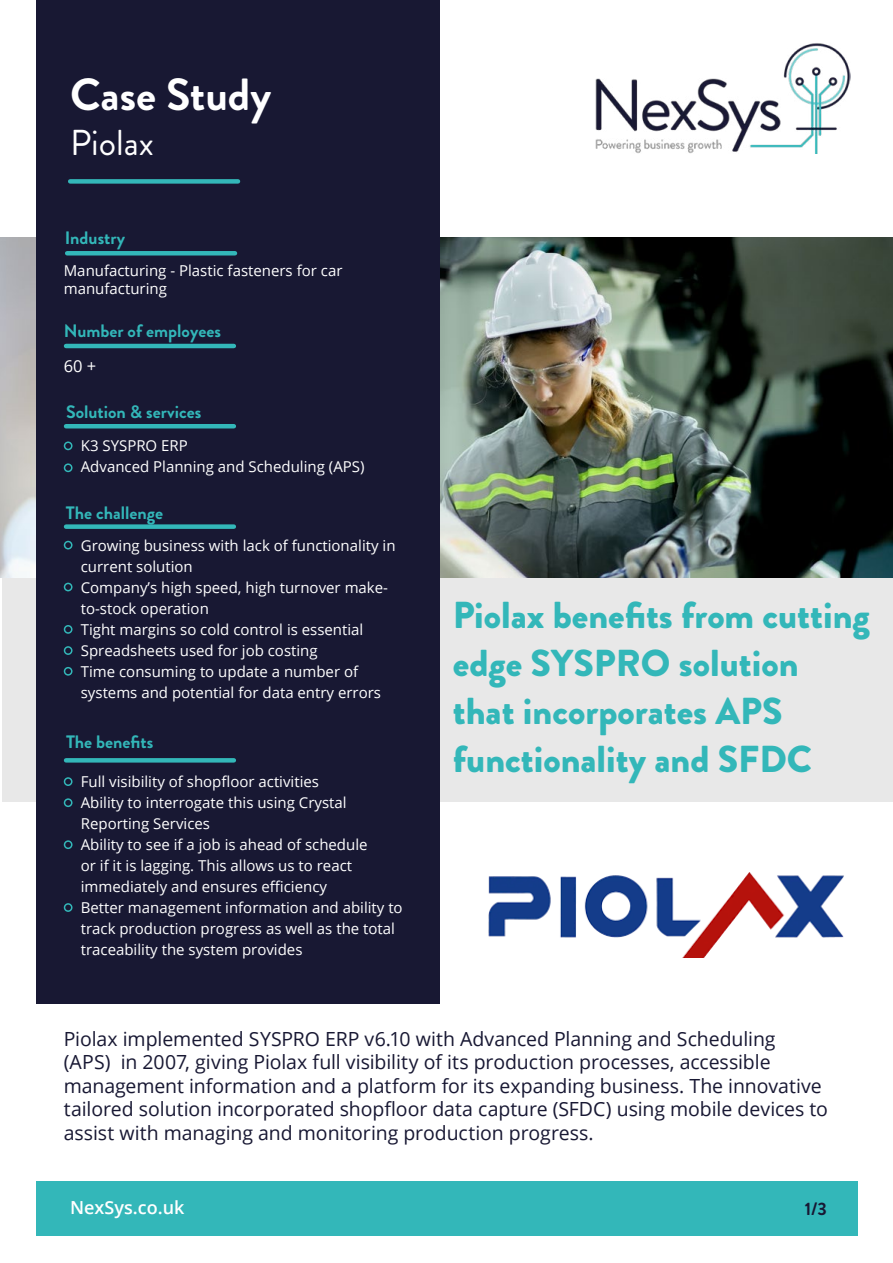
<style>
.page{position:relative;width:893px;height:1263px;background:#fff}
.page>*{position:absolute;margin:0;border:0;box-sizing:border-box;transform-origin:0 0}
.t1{font:700 45px "Brandon Grotesque";color:#fff}
.t2{font:900 37.5px/48px "Brandon Grotesque";color:#33b7b9}
.t3{font:36px "Brandon Grotesque";color:#fff}
.t4{font:19.5px/23.4px "Open Sans";letter-spacing:-.005em;color:#181833}
.t5{font:700 18px "Brandon Grotesque";color:#33b7b9}
.t6{font:600 18px "Open Sans";color:#fff}
.t7{font:700 18px "Brandon Grotesque";color:#181833}
.t8{font:16.5px "Open Sans";color:#fff}
.t9{font:15px/21px "Open Sans";color:#fff}
</style>
<div class="page">
<img style="left:595px;top:43px;width:255px;height:111px">
<div style="left:2px;top:557px;width:891px;height:244px;background:#e8e8e8"></div>
<img style="left:0;top:237px;width:893px;height:340px">
<div style="left:36px;top:0;width:404px;height:1003px;background:#181833"></div>
<div style="left:70px;top:179px;width:168px;height:5px;background:#33b7b9"></div>
<div style="left:36px;top:1181px;width:822px;height:54px;background:#33b7b9"></div>
<hr style="left:67px;top:251px;width:168px;height:4px;background:#33b7b9">
<hr style="left:66px;top:344px;width:168px;height:4px;background:#33b7b9">
<hr style="left:66px;top:424px;width:168px;height:4px;background:#33b7b9">
<div style="left:64px;top:441px;width:9px;height:9px;border:2px solid #33b7b9;border-radius:50%"></div>
<div style="left:64px;top:463px;width:9px;height:9px;border:2px solid #33b7b9;border-radius:50%"></div>
<div style="left:66px;top:758px;width:168px;height:5px;background:#33b7b9"></div>
<div style="left:64px;top:777px;width:9px;height:9px;border:2px solid #33b7b9;border-radius:50%"></div>
<div style="left:64px;top:840px;width:9px;height:9px;border:2px solid #33b7b9;border-radius:50%"></div>
<div style="left:64px;top:798px;width:9px;height:9px;border:2px solid #33b7b9;border-radius:50%"></div>
<div style="left:64px;top:903px;width:9px;height:9px;border:2px solid #33b7b9;border-radius:50%"></div>
<img style="left:488px;top:872px;width:356px;height:86px">
<div style="left:66px;top:524px;width:168px;height:5px;background:#33b7b9"></div>
<div style="left:64px;top:541px;width:9px;height:8px;border:2px solid #33b7b9;border-radius:50%"></div>
<div style="left:64px;top:583px;width:9px;height:8px;border:2px solid #33b7b9;border-radius:50%"></div>
<div style="left:64px;top:646px;width:9px;height:9px;border:2px solid #33b7b9;border-radius:50%"></div>
<div style="left:64px;top:625px;width:9px;height:9px;border:2px solid #33b7b9;border-radius:50%"></div>
<div style="left:64px;top:667px;width:9px;height:9px;border:2px solid #33b7b9;border-radius:50%"></div>
<h1 class="t1" style="left:70px;top:63px;width:203px">Case Study</h1>
<h3 class="t3" style="left:70px;top:118px;width:85px">Piolax</h3>
<p class="t5" style="left:65px;top:225px;width:62px">Industry</p>
<p class="t9" style="left:64px;top:261px;width:280px;line-height:18px">Manufacturing - Plastic fasteners for car manufacturing</p>
<p class="t5" style="left:64px;top:318px;width:159px">Number of employees</p>
<p class="t8" style="left:64px;top:354px;width:34px">60 +</p>
<p class="t5" style="left:66px;top:399px;width:137px">Solution &amp; services</p>
<p class="t9" style="left:81px;top:435px;width:285px">K3 SYSPRO ERP<br>Advanced Planning and Scheduling (APS)</p>
<p class="t5" style="left:66px;top:500px;width:99px">The challenge</p>
<p class="t9" style="left:81px;top:534px;width:316px">Growing business with lack of functionality in current solution<br>Company’s high speed, high turnover make&shy;to-stock operation<br>Tight margins so cold control is essential Spreadsheets used for job costing<br>Time consuming to update a number of systems and potential for data entry errors</p>
<p class="t5" style="left:66px;top:729px;width:89px">The benefits</p>
<p class="t9" style="left:81px;top:771px;width:323px">Full visibility of shopfloor activities<br>Ability to interrogate this using Crystal Reporting Services<br>Ability to see if a job is ahead of schedule<br>or if it is lagging. This allows us to react immediately and ensures efficiency<br>Better management information and ability to track production progress as well as the total traceability the system provides</p>
<h2 class="t2" style="left:453px;top:591px;width:419px">Piolax benefits from cutting edge SYSPRO solution<br>that incorporates APS functionality and SFDC</h2>
<p class="t4" style="left:64px;top:1027px;width:766px">Piolax implemented SYSPRO ERP v6.10 with Advanced Planning and Scheduling<br>(APS) in 2007, giving Piolax full visibility of its production processes, accessible management information and a platform for its expanding business. The innovative tailored solution incorporated shopfloor data capture (SFDC) using mobile devices to assist with managing and monitoring production progress.</p>
<p class="t6" style="left:70px;top:1195px;width:116px">NexSys.co.uk</p>
<p class="t7" style="left:805px;top:1196px;width:24px">1/3</p>
</div>
